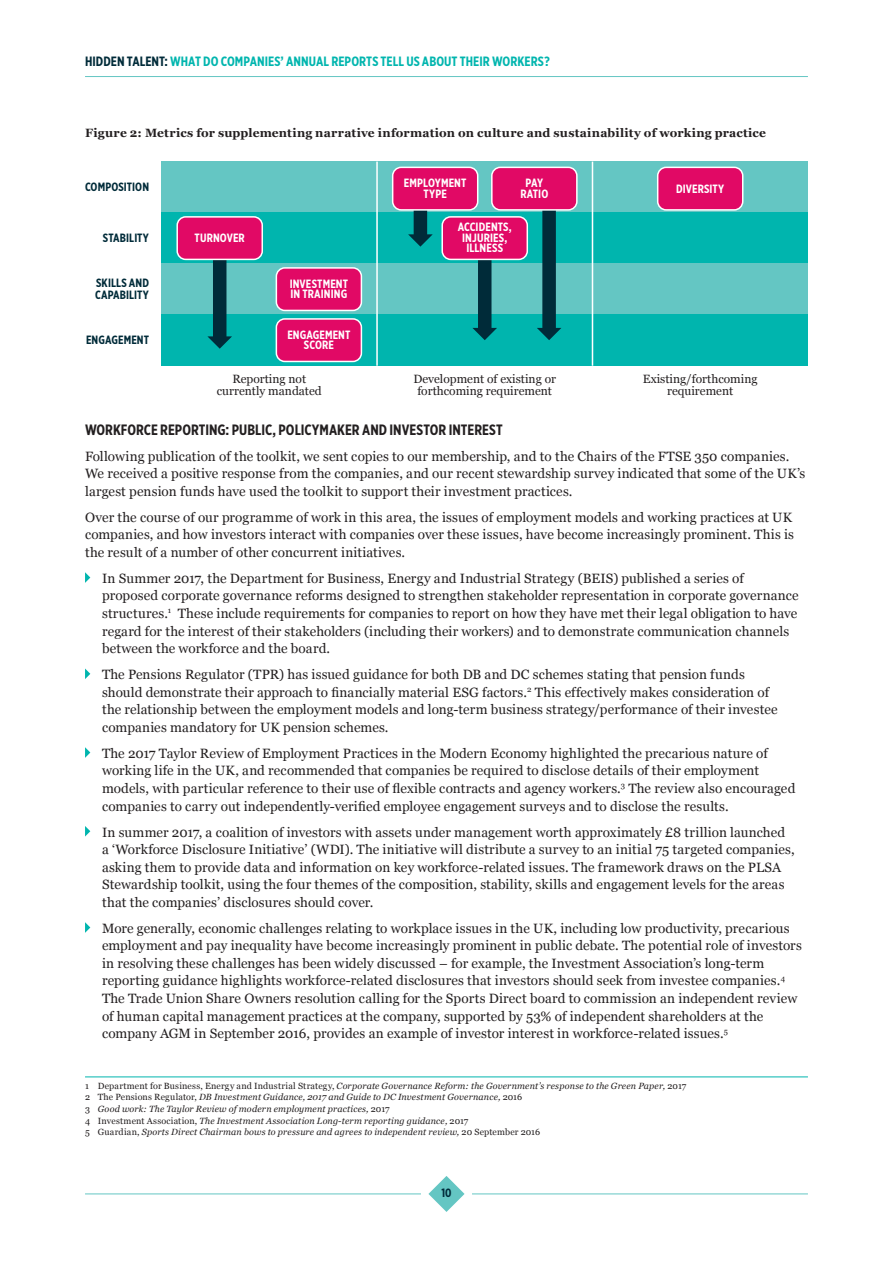
<style>
.page{position:relative;width:893px;height:1263px;background:#fff}
.page>*{position:absolute;margin:0;border:0;box-sizing:border-box;transform-origin:0 0}
.Inline_heading{font:700 15px "Gotham X Narrow";color:#231f20}
.Body{font:13.5px/17.5px "Georgia";letter-spacing:.01em;color:#231f20}
.t1{font:700 13.5px "Gotham X Narrow";letter-spacing:.005em;color:#00b5ae}
.t2{font:12px/12px "Georgia";color:#231f20;text-align:center}
.t3{font:700 12px "Georgia";letter-spacing:.015em;color:#231f20}
.t4{font:700 12px/10.5px "Gotham X Narrow";letter-spacing:.01em;color:#fff;text-align:center}
.t5{font:700 12px/12px "Gotham X Narrow";letter-spacing:.01em;color:#002b39}
.t6{font:700 12px/10.5px "Gotham X Narrow";letter-spacing:-.015em;color:#fff;text-align:center}
.Footnote{font:italic 9px "Georgia";letter-spacing:.015em;color:#231f20}
.s1{color:#002b39}
.s2{font-style:normal}
</style>
<div class="page">
<svg style="left:85px;top:572px;width:5px;height:11px"></svg>
<svg style="left:85px;top:668px;width:5px;height:11px"></svg>
<svg style="left:85px;top:747px;width:5px;height:11px"></svg>
<svg style="left:85px;top:826px;width:5px;height:10px"></svg>
<svg style="left:85px;top:922px;width:5px;height:11px"></svg>
<hr style="left:85px;top:1076px;width:723px;height:1px;background:#00b5ae">
<div style="left:162px;top:162px;width:646px;height:51px;background:#64c6c3"></div>
<div style="left:162px;top:213px;width:646px;height:51px;background:#00b5ae"></div>
<div style="left:162px;top:264px;width:646px;height:51px;background:#64c6c3"></div>
<div style="left:162px;top:315px;width:646px;height:51px;background:#00b5ae"></div>
<hr style="left:376px;top:162px;width:2px;height:204px;background:#fff">
<hr style="left:592px;top:162px;width:1px;height:204px;background:#fff">
<div style="left:276px;top:268px;width:85px;height:42px;background:#e10965;border-radius:9px"></div>
<div style="left:276px;top:267px;width:86px;height:44px;border:2px solid #fff;border-radius:9px"></div>
<div style="left:276px;top:319px;width:85px;height:42px;background:#e10965;border-radius:9px"></div>
<div style="left:276px;top:318px;width:86px;height:44px;border:2px solid #fff;border-radius:9px"></div>
<div style="left:658px;top:167px;width:85px;height:43px;background:#e10965;border-radius:9px"></div>
<div style="left:657px;top:167px;width:86px;height:44px;border:2px solid #fff;border-radius:9px"></div>
<div style="left:213px;top:253px;width:13px;height:85px;background:#002b39"></div>
<svg style="left:207px;top:336px;width:25px;height:13px"></svg>
<div style="left:414px;top:197px;width:13px;height:39px;background:#002b39"></div>
<svg style="left:408px;top:234px;width:25px;height:13px"></svg>
<div style="left:478px;top:242px;width:13px;height:88px;background:#002b39"></div>
<svg style="left:472px;top:328px;width:25px;height:12px"></svg>
<div style="left:542px;top:199px;width:14px;height:131px;background:#002b39"></div>
<svg style="left:537px;top:328px;width:24px;height:12px"></svg>
<div style="left:177px;top:217px;width:85px;height:42px;background:#e10965;border-radius:9px"></div>
<div style="left:176px;top:216px;width:87px;height:44px;border:2px solid #fff;border-radius:9px"></div>
<div style="left:442px;top:217px;width:85px;height:42px;background:#e10965;border-radius:9px"></div>
<div style="left:441px;top:216px;width:87px;height:44px;border:2px solid #fff;border-radius:9px"></div>
<div style="left:393px;top:167px;width:85px;height:43px;background:#e10965;border-radius:9px"></div>
<div style="left:392px;top:167px;width:86px;height:44px;border:2px solid #fff;border-radius:9px"></div>
<div style="left:492px;top:167px;width:85px;height:43px;background:#e10965;border-radius:9px"></div>
<div style="left:491px;top:167px;width:87px;height:44px;border:2px solid #fff;border-radius:9px"></div>
<hr style="left:85px;top:1193px;width:336px;height:1px;background:#64c6c3">
<svg style="left:428px;top:1176px;width:36px;height:36px"></svg>
<hr style="left:85px;top:76px;width:723px;height:1px;background:#64c6c3">
<hr style="left:472px;top:1193px;width:336px;height:1px;background:#64c6c3">
<p class="t1" style="left:85px;top:53px;width:466px"><span class="s1">HIDDEN TALENT:</span> WHAT DO COMPANIES’ ANNUAL REPORTS TELL US ABOUT THEIR WORKERS?</p>
<p class="t3" style="left:85px;top:126px;width:683px">Figure 2: Metrics for supplementing narrative information on culture and sustainability of working practice</p>
<p class="t5" style="left:85px;top:180px;width:66px">COMPOSITION</p>
<p class="t5" style="left:103px;top:231px;width:48px">STABILITY</p>
<p class="t5" style="left:95px;top:276px;width:56px">SKILLS AND<br>CAPABILITY</p>
<p class="t5" style="left:86px;top:333px;width:65px">ENGAGEMENT</p>
<p class="t4" style="left:404px;top:178px;width:64px">EMPLOYMENT<br>TYPE</p>
<p class="t6" style="left:520px;top:178px;width:29px">PAY<br>RATIO</p>
<p class="t4" style="left:195px;top:233px;width:52px">TURNOVER</p>
<p class="t4" style="left:458px;top:222px;width:55px">ACCIDENTS,<br>INJURIES,<br>ILLNESS</p>
<p class="t4" style="left:290px;top:278px;width:60px;text-align:left">INVESTMENT<br>IN TRAINING</p>
<p class="t4" style="left:287px;top:329px;width:65px">ENGAGEMENT<br>SCORE</p>
<p class="t4" style="left:676px;top:183px;width:50px">DIVERSITY</p>
<p class="t2" style="left:217px;top:373px;width:106px">Reporting not currently mandated</p>
<p class="t2" style="left:413px;top:373px;width:144px">Development of existing or forthcoming requirement</p>
<p class="t2" style="left:643px;top:373px;width:116px">Existing/forthcoming requirement</p>
<p class="Inline_heading" style="left:85px;top:420px;width:419px">WORKFORCE REPORTING: PUBLIC, POLICYMAKER AND INVESTOR INTEREST</p>
<p class="Body" style="left:85px;top:447px;width:722px">Following publication of the toolkit, we sent copies to our membership, and to the Chairs of the FTSE 350 companies.<br>We received a positive response from the companies, and our recent stewardship survey indicated that some of the UK’s largest pension funds have used the toolkit to support their investment practices.</p>
<p class="Body" style="left:85px;top:508px;width:710px">Over the course of our programme of work in this area, the issues of employment models and working practices at UK companies, and how investors interact with companies over these issues, have become increasingly prominent. This is the result of a number of other concurrent initiatives.</p>
<p class="Body" style="left:102px;top:569px;width:698px">In Summer 2017, the Department for Business, Energy and Industrial Strategy (BEIS) published a series of proposed corporate governance reforms designed to strengthen stakeholder representation in corporate governance structures.<sup>1</sup> These include requirements for companies to report on how they have met their legal obligation to have regard for the interest of their stakeholders (including their workers) and to demonstrate communication channels between the workforce and the board.</p>
<p class="Body" style="left:102px;top:666px;width:677px">The Pensions Regulator (TPR) has issued guidance for both DB and DC schemes stating that pension funds should demonstrate their approach to financially material ESG factors.<sup>2</sup> This effectively makes consideration of the relationship between the employment models and long-term business strategy/performance of their investee companies mandatory for UK pension schemes.</p>
<p class="Body" style="left:102px;top:744px;width:695px">The 2017 Taylor Review of Employment Practices in the Modern Economy highlighted the precarious nature of working life in the UK, and recommended that companies be required to disclose details of their employment models, with particular reference to their use of flexible contracts and agency workers.<sup>3</sup> The review also encouraged companies to carry out independently-verified employee engagement surveys and to disclose the results.</p>
<p class="Body" style="left:102px;top:823px;width:694px">In summer 2017, a coalition of investors with assets under management worth approximately £8 trillion launched a ‘Workforce Disclosure Initiative’ (WDI). The initiative will distribute a survey to an initial 75 targeted companies, asking them to provide data and information on key workforce-related issues. The framework draws on the PLSA Stewardship toolkit, using the four themes of the composition, stability, skills and engagement levels for the areas that the companies’ disclosures should cover.</p>
<p class="Body" style="left:102px;top:919px;width:701px">More generally, economic challenges relating to workplace issues in the UK, including low productivity, precarious employment and pay inequality have become increasingly prominent in public debate. The potential role of investors in resolving these challenges has been widely discussed – for example, the Investment Association’s long-term reporting guidance highlights workforce-related disclosures that investors should seek from investee companies.<sup>4<br></sup>The Trade Union Share Owners resolution calling for the Sports Direct board to commission an independent review of human capital management practices at the company, supported by 53% of independent shareholders at the company AGM in September 2016, provides an example of investor interest in workforce-related issues.<sup>5</sup></p>
<p class="Footnote" style="left:85px;top:1080px;width:603px"><span class="s2">1 Department for Business, Energy and Industrial Strategy,</span> Corporate Governance Reform: the Government’s response to the Green Paper, <span class="s2">2017</span></p>
<p class="Footnote" style="left:85px;top:1092px;width:439px"><span class="s2">2 The Pensions Regulator,</span> DB Investment Guidance, 2017 and Guide to DC Investment Governance, <span class="s2">2016</span></p>
<p class="Footnote" style="left:85px;top:1104px;width:306px"><span class="s2">3</span> Good work: The Taylor Review of modern employment practices, <span class="s2">2017</span></p>
<p class="Footnote" style="left:85px;top:1115px;width:385px"><span class="s2">4 Investment Association,</span> The Investment Association Long-term reporting guidance, <span class="s2">2017</span></p>
<p class="Footnote" style="left:85px;top:1127px;width:457px"><span class="s2">5 Guardian,</span> Sports Direct Chairman bows to pressure and agrees to independent review, <span class="s2">20 September 2016</span></p>
<p class="t5" style="left:441px;top:1187px;width:12px">10</p>
</div>
